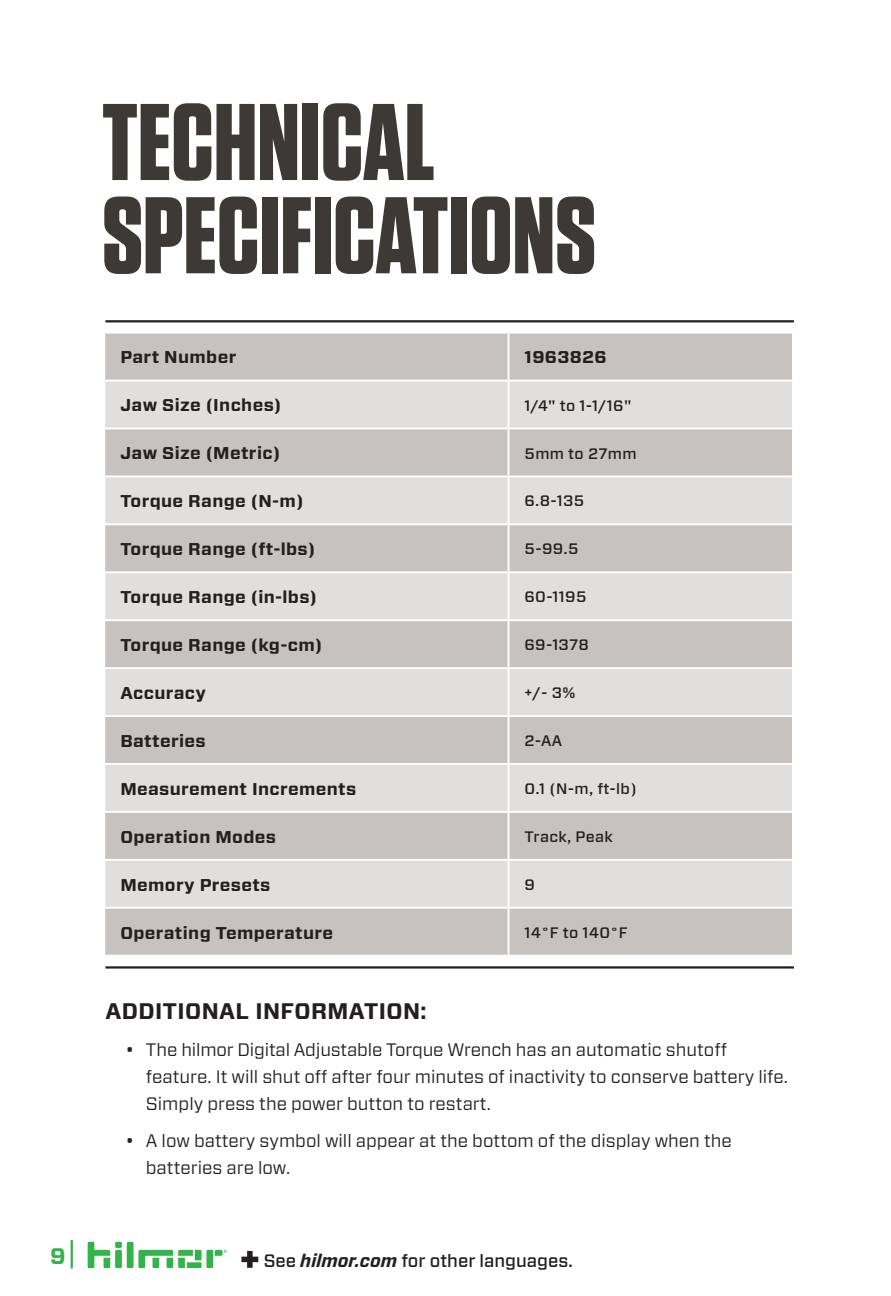
<style>
.page{position:relative;width:891px;height:1296px;background:#fff}
.page>*{position:absolute;margin:0;border:0;box-sizing:border-box;transform-origin:0 0}
.t1{font:700 108.67px/93.1px "Tungsten";color:#3d3934}
.t2{font:700 22.5px "Forza";letter-spacing:.02em;color:#231f20}
.t3{font:700 22.5px "Forza";color:#31b44a}
.t4{font:18px/27px "Forza";color:#231f20}
.t5{font:500 18px "Forza";color:#231f20}
.t6{font:700 17.1px "Forza";letter-spacing:.02em;color:#231f20;scale:1.04 1}
.t7{font:500 15.08px "Forza";letter-spacing:.02em;color:#231f20;scale:1.04 1}
.s1{font-weight:700;font-style:italic}
</style>
<div class="page">
<svg style="left:241px;top:1251px;width:17px;height:17px"></svg>
<div style="left:115px;top:1250px;width:7px;height:18px;background:#31b44a;border-radius:2px"></div>
<div style="left:115px;top:1242px;width:7px;height:6px;background:#31b44a;border-radius:2px"></div>
<div style="left:127px;top:1242px;width:7px;height:26px;background:#31b44a;border-radius:2px"></div>
<svg style="left:88px;top:1242px;width:22px;height:26px"></svg>
<svg style="left:138px;top:1250px;width:89px;height:18px"></svg>
<hr style="left:71px;top:1240px;width:2px;height:29px;background:#31b44a">
<div style="left:105px;top:334px;width:687px;height:621px;background:#c6c2c0"></div>
<svg style="left:105px;top:382px;width:687px;height:525px;background:#d4d2d0"></svg>
<hr style="left:103px;top:859px;width:405px;height:2px;background:#fff">
<hr style="left:508px;top:859px;width:286px;height:2px;background:#fff">
<hr style="left:103px;top:811px;width:405px;height:2px;background:#fff">
<hr style="left:508px;top:811px;width:286px;height:2px;background:#fff">
<hr style="left:103px;top:763px;width:405px;height:2px;background:#fff">
<hr style="left:508px;top:763px;width:286px;height:2px;background:#fff">
<hr style="left:103px;top:715px;width:405px;height:2px;background:#fff">
<hr style="left:508px;top:715px;width:286px;height:2px;background:#fff">
<hr style="left:103px;top:619px;width:405px;height:2px;background:#fff">
<hr style="left:508px;top:619px;width:286px;height:2px;background:#fff">
<hr style="left:103px;top:667px;width:405px;height:2px;background:#fff">
<hr style="left:508px;top:667px;width:286px;height:2px;background:#fff">
<hr style="left:103px;top:571px;width:405px;height:2px;background:#fff">
<hr style="left:508px;top:571px;width:286px;height:2px;background:#fff">
<hr style="left:103px;top:523px;width:405px;height:2px;background:#fff">
<hr style="left:508px;top:523px;width:286px;height:2px;background:#fff">
<hr style="left:103px;top:475px;width:405px;height:2px;background:#fff">
<hr style="left:508px;top:475px;width:286px;height:2px;background:#fff">
<hr style="left:103px;top:428px;width:405px;height:1px;background:#fff">
<hr style="left:508px;top:428px;width:286px;height:1px;background:#fff">
<hr style="left:103px;top:380px;width:405px;height:2px;background:#fff">
<hr style="left:508px;top:380px;width:286px;height:2px;background:#fff">
<hr style="left:103px;top:907px;width:405px;height:2px;background:#fff">
<hr style="left:508px;top:334px;width:1px;height:46px;background:#fff">
<hr style="left:508px;top:382px;width:1px;height:46px;background:#fff">
<hr style="left:508px;top:429px;width:1px;height:46px;background:#fff">
<hr style="left:508px;top:477px;width:1px;height:46px;background:#fff">
<hr style="left:508px;top:525px;width:1px;height:46px;background:#fff">
<hr style="left:508px;top:573px;width:1px;height:46px;background:#fff">
<hr style="left:508px;top:621px;width:1px;height:46px;background:#fff">
<hr style="left:508px;top:669px;width:1px;height:46px;background:#fff">
<hr style="left:508px;top:717px;width:1px;height:46px;background:#fff">
<hr style="left:508px;top:765px;width:1px;height:46px;background:#fff">
<hr style="left:508px;top:813px;width:1px;height:46px;background:#fff">
<hr style="left:508px;top:861px;width:1px;height:46px;background:#fff">
<hr style="left:508px;top:907px;width:286px;height:2px;background:#fff">
<hr style="left:508px;top:909px;width:1px;height:46px;background:#fff">
<hr style="left:105px;top:320px;width:689px;height:2px;background:#231f20">
<hr style="left:105px;top:966px;width:689px;height:3px;background:#231f20">
<h1 class="t1" style="left:102px;top:99px;width:495px">TECHNICAL<br>SPECIFICATIONS</h1>
<p class="t6" style="left:120px;top:346px;width:113px">Part Number</p>
<p class="t6" style="left:525px;top:346px;width:80px">1963826</p>
<p class="t6" style="left:120px;top:394px;width:156px">Jaw Size (Inches)</p>
<p class="t7" style="left:525px;top:395px;width:104px">1/4" to 1-1/16"</p>
<p class="t6" style="left:120px;top:442px;width:155px">Jaw Size (Metric)</p>
<p class="t7" style="left:525px;top:443px;width:109px">5mm to 27mm</p>
<p class="t6" style="left:120px;top:490px;width:178px">Torque Range (N-m)</p>
<p class="t7" style="left:525px;top:491px;width:59px">6.8-135</p>
<p class="t6" style="left:120px;top:538px;width:189px">Torque Range (ft-lbs)</p>
<p class="t7" style="left:525px;top:539px;width:54px">5-99.5</p>
<p class="t6" style="left:120px;top:586px;width:191px">Torque Range (in-lbs)</p>
<p class="t7" style="left:525px;top:587px;width:61px">60-1195</p>
<p class="t6" style="left:120px;top:634px;width:196px">Torque Range (kg-cm)</p>
<p class="t7" style="left:525px;top:635px;width:63px">69-1378</p>
<p class="t6" style="left:120px;top:682px;width:84px">Accuracy</p>
<p class="t7" style="left:525px;top:683px;width:50px">+/- 3%</p>
<p class="t6" style="left:120px;top:729px;width:84px">Batteries</p>
<p class="t7" style="left:525px;top:731px;width:38px">2-AA</p>
<p class="t6" style="left:120px;top:777px;width:228px">Measurement Increments</p>
<p class="t7" style="left:525px;top:779px;width:109px">0.1 (N-m, ft-lb)</p>
<p class="t6" style="left:120px;top:825px;width:151px">Operation Modes</p>
<p class="t7" style="left:525px;top:827px;width:86px">Track, Peak</p>
<p class="t6" style="left:120px;top:873px;width:146px">Memory Presets</p>
<p class="t7" style="left:525px;top:875px;width:12px">9</p>
<p class="t6" style="left:120px;top:921px;width:206px">Operating Temperature</p>
<p class="t7" style="left:525px;top:923px;width:101px">14˚F to 140˚F</p>
<p class="t2" style="left:105px;top:996px;width:323px">ADDITIONAL INFORMATION:</p>
<p class="t4" style="left:146px;top:1036px;width:644px;text-indent:-20px">• The hilmor Digital Adjustable Torque Wrench has an automatic shutoff feature. It will shut off after four minutes of inactivity to conserve battery life.<br>Simply press the power button to restart.</p>
<p class="t4" style="left:146px;top:1127px;width:587px;text-indent:-20px">• A low battery symbol will appear at the bottom of the display when the batteries are low.</p>
<p class="t3" style="left:50px;top:1241px;width:17px">9</p>
<p class="t5" style="left:264px;top:1248px;width:311px">See <span class="s1">hilmor.com</span> for other languages.</p>
</div>
